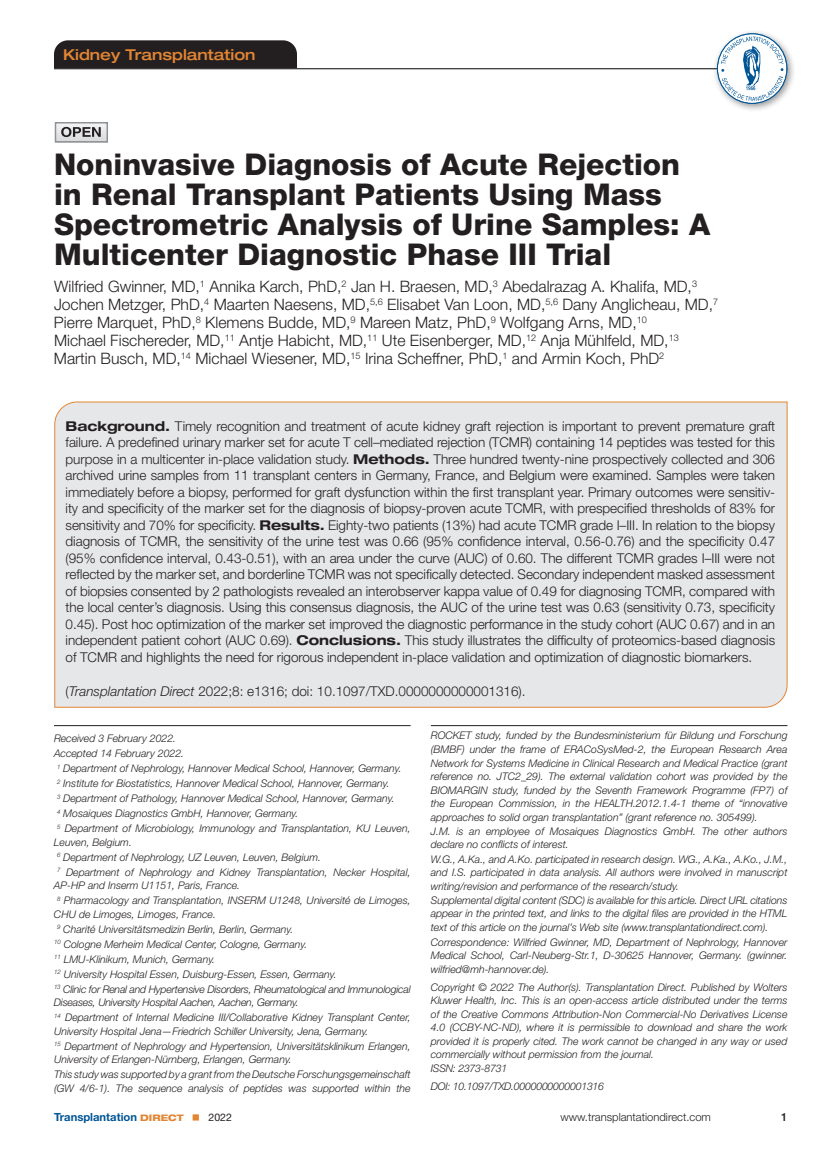
<style>
.page{position:relative;width:837px;height:1161px;background:#fff}
.page>*{position:absolute;margin:0;border:0;box-sizing:border-box;transform-origin:0 0}
.t1{font:800 30px/30px "Helvetica Neue LT Std";color:#231f20}
.t2{font:300 15.75px/18px "Helvetica Neue LT Std";color:#231f20}
.t3{font:500 expanded 15px "Helvetica Neue LT Std";color:#e38634}
.t4{font:300 13.5px/16.5px "Helvetica Neue LT Std";letter-spacing:-.005em;color:#231f20;text-align:justify}
.t5{font:300 11.25px "Helvetica Neue LT Std";color:#231f20}
.t6{font:700 11.25px "Helvetica Neue LT Std";color:#005595}
.t7{font:500 11.25px "Helvetica Neue LT Std";color:#231f20}
.t8{font:italic 300 10.5px/15px "Helvetica Neue LT Std";color:#231f20}
.t9{font:italic 300 10.5px/18px "Helvetica Neue LT Std";letter-spacing:-.02em;color:#231f20}
.t10{font:10.5px "Helvetica Neue LT Std";color:#231f20}
.s1{font-weight:700;font-stretch:expanded}
.s2{font-style:italic}
.s3{font-weight:800;font-stretch:expanded;font-size:9px;color:#e38634}
</style>
<div class="page">
<div style="left:193px;top:1114px;width:6px;height:7px;background:#e38634"></div>
<hr style="left:54px;top:68px;width:734px;height:1px;background:#231f20">
<img style="left:58px;top:125px;width:47px;height:15px">
<div style="left:55px;top:122px;width:53px;height:21px;border:2px solid #909295"></div>
<svg style="left:61px;top:127px;width:40px;height:10px"></svg>
<hr style="left:54px;top:725px;width:357px;height:1px;background:#231f20">
<div style="left:54px;top:40px;width:243px;height:28px;background:#231f20"></div>
<div style="left:54px;top:401px;width:734px;height:307px;background:#e6e7e9"></div>
<hr style="left:431px;top:725px;width:357px;height:1px;background:#231f20">
<div style="left:713px;top:29px;width:83px;height:84px;background:#231f20;opacity:.45"></div>
<svg style="left:717px;top:34px;width:70px;height:69px"></svg>
<svg style="left:721px;top:37px;width:62px;height:64px"></svg>
<div style="left:717px;top:33px;width:70px;height:71px;border:1px solid #005595;border-radius:50%"></div>
<h3 class="t3" style="left:63px;top:45px;width:194px">Kidney Transplantation</h3>
<h1 class="t1" style="left:54px;top:150px;width:658px">Noninvasive Diagnosis of Acute Rejection in Renal Transplant Patients Using Mass Spectrometric Analysis of Urine Samples: A Multicenter Diagnostic Phase III Trial</h1>
<p class="t2" style="left:54px;top:277px;width:666px">Wilfried Gwinner, MD,<sup>1</sup> Annika Karch, PhD,<sup>2</sup> Jan H. Braesen, MD,<sup>3</sup> Abedalrazag A. Khalifa, MD,<sup>3<br></sup>Jochen Metzger, PhD,<sup>4</sup> Maarten Naesens, MD,<sup>5,6</sup> Elisabet Van Loon, MD,<sup>5,6</sup> Dany Anglicheau, MD,<sup>7<br></sup>Pierre Marquet, PhD,<sup>8</sup> Klemens Budde, MD,<sup>9</sup> Mareen Matz, PhD,<sup>9</sup> Wolfgang Arns, MD,<sup>10<br></sup>Michael Fischereder, MD,<sup>11</sup> Antje Habicht, MD,<sup>11</sup> Ute Eisenberger, MD,<sup>12</sup> Anja Mühlfeld, MD,<sup>13<br></sup>Martin Busch, MD,<sup>14</sup> Michael Wiesener, MD,<sup>15</sup> Irina Scheffner, PhD,<sup>1</sup> and Armin Koch, PhD<sup>2</sup></p>
<p class="t4" style="left:66px;top:418px;width:711px"><span class="s1">Background.</span> Timely recognition and treatment of acute kidney graft rejection is important to prevent premature graft failure. A predefined urinary marker set for acute T cell–mediated rejection (TCMR) containing 14 peptides was tested for this purpose in a multicenter in-place validation study. <span class="s1">Methods.</span> Three hundred twenty-nine prospectively collected and 306 archived urine samples from 11 transplant centers in Germany, France, and Belgium were examined. Samples were taken immediately before a biopsy, performed for graft dysfunction within the first transplant year. Primary outcomes were sensitiv&shy;ity and specificity of the marker set for the diagnosis of biopsy-proven acute TCMR, with prespecified thresholds of 83% for sensitivity and 70% for specificity. <span class="s1">Results.</span> Eighty-two patients (13%) had acute TCMR grade I–III. In relation to the biopsy diagnosis of TCMR, the sensitivity of the urine test was 0.66 (95% confidence interval, 0.56-0.76) and the specificity 0.47 (95% confidence interval, 0.43-0.51), with an area under the curve (AUC) of 0.60. The different TCMR grades I–III were not reflected by the marker set, and borderline TCMR was not specifically detected. Secondary independent masked assessment of biopsies consented by 2 pathologists revealed an interobserver kappa value of 0.49 for diagnosing TCMR, compared with the local center’s diagnosis. Using this consensus diagnosis, the AUC of the urine test was 0.63 (sensitivity 0.73, specificity 0.45). Post hoc optimization of the marker set improved the diagnostic performance in the study cohort (AUC 0.67) and in an independent patient cohort (AUC 0.69). <span class="s1">Conclusions.</span> This study illustrates the difficulty of proteomics-based diagnosis of TCMR and highlights the need for rigorous independent in-place validation and optimization of diagnostic biomarkers.</p>
<p class="t4" style="left:66px;top:683px;width:462px">(<span class="s2">Transplantation Direct</span> 2022;8: e1316; doi: 10.1097/TXD.0000000000001316).</p>
<p class="t8" style="left:431px;top:729px;width:358px;line-height:13.6px">ROCKET study, funded by the Bundesministerium für Bildung und Forschung (BMBF) under the frame of ERACoSysMed-2, the European Research Area Network for Systems Medicine in Clinical Research and Medical Practice (grant reference no. JTC2_29). The external validation cohort was provided by the BIOMARGIN study, funded by the Seventh Framework Programme (FP7) of the European Commission, in the HEALTH.2012.1.4-1 theme of “innovative approaches to solid organ transplantation” (grant reference no. 305499).<br>J.M. is an employee of Mosaiques Diagnostics GmbH. The other authors declare no conflicts of interest.<br>W.G., A.Ka., and A.Ko. participated in research design. WG., A.Ka., A.Ko., J.M., and I.S. participated in data analysis. All authors were involved in manuscript writing/revision and performance of the research/study.<br>Supplemental digital content (SDC) is available for this article. Direct URL citations appear in the printed text, and links to the digital files are provided in the HTML text of this article on the journal’s Web site (www.transplantationdirect.com).</p>
<p class="t8" style="left:431px;top:935px;width:358px;line-height:13.5px;text-align:justify">Correspondence: Wilfried Gwinner, MD, Department of Nephrology, Hannover Medical School, Carl-Neuberg-Str.1, D-30625 Hannover, Germany. (gwinner. wilfried@mh-hannover.de).</p>
<p class="t8" style="left:431px;top:980px;width:358px;line-height:13.5px;text-align:justify">Copyright © 2022 The Author(s). Transplantation Direct. Published by Wolters Kluwer Health, Inc. This is an open-access article distributed under the terms of the Creative Commons Attribution-Non Commercial-No Derivatives License 4.0 (CCBY-NC-ND), where it is permissible to download and share the work provided it is properly cited. The work cannot be changed in any way or used commercially without permission from the journal.</p>
<p class="t8" style="left:54px;top:731px;width:358px">Received 3 February 2022.<br>Accepted 14 February 2022.<br><sup>1</sup> Department of Nephrology, Hannover Medical School, Hannover, Germany.<br><sup>2</sup> Institute for Biostatistics, Hannover Medical School, Hannover, Germany.<br><sup>3</sup> Department of Pathology, Hannover Medical School, Hannover, Germany.<br><sup>4</sup> Mosaiques Diagnostics GmbH, Hannover, Germany.<br><sup>5</sup> Department of Microbiology, Immunology and Transplantation, KU Leuven,</p>
<p class="t8" style="left:54px;top:834px;width:358px">Leuven, Belgium.<br><sup>6</sup> Department of Nephrology, UZ Leuven, Leuven, Belgium.<br><sup>7</sup> Department of Nephrology and Kidney Transplantation, Necker Hospital,</p>
<p class="t8" style="left:54px;top:878px;width:358px">AP-HP and Inserm U1151, Paris, France.<br><sup>8</sup> Pharmacology and Transplantation, INSERM U1248, Université de Limoges,</p>
<p class="t8" style="left:54px;top:906px;width:358px">CHU de Limoges, Limoges, France.<br><sup>9</sup> Charité Universitätsmedizin Berlin, Berlin, Germany.<br><sup>10</sup> Cologne Merheim Medical Center, Cologne, Germany.<br><sup>11</sup> LMU-Klinikum, Munich, Germany.<br><sup>12</sup> University Hospital Essen, Duisburg-Essen, Essen, Germany.<br><sup>13</sup> Clinic for Renal and Hypertensive Disorders, Rheumatological and Immunological</p>
<p class="t8" style="left:54px;top:995px;width:358px">Diseases, University Hospital Aachen, Aachen, Germany.<br><sup>14</sup> Department of Internal Medicine III/Collaborative Kidney Transplant Center,</p>
<p class="t8" style="left:54px;top:1023px;width:358px">University Hospital Jena—Friedrich Schiller University, Jena, Germany.<br><sup>15</sup> Department of Nephrology and Hypertension, Universitätsklinikum Erlangen,</p>
<p class="t8" style="left:54px;top:1052px;width:358px">University of Erlangen-Nürnberg, Erlangen, Germany.<br>This study was supported by a grant from the Deutsche Forschungsgemeinschaft</p>
<p class="t8" style="left:54px;top:1080px;width:358px">(GW 4/6-1). The sequence analysis of peptides was supported within the</p>
<p class="t9" style="left:431px;top:1059px;width:175px">ISSN: 2373-8731<br>DOI: 10.1097/TXD.0000000000001316</p>
<p class="t6" style="left:54px;top:1110px;width:131px">Transplantation <span class="s3">DIRECT</span></p>
<p class="t10" style="left:209px;top:1111px;width:25px">2022</p>
<p class="t5" style="left:561px;top:1110px;width:152px">www.transplantationdirect.com</p>
<p class="t7" style="left:781px;top:1110px;width:8px">1</p>
</div>
